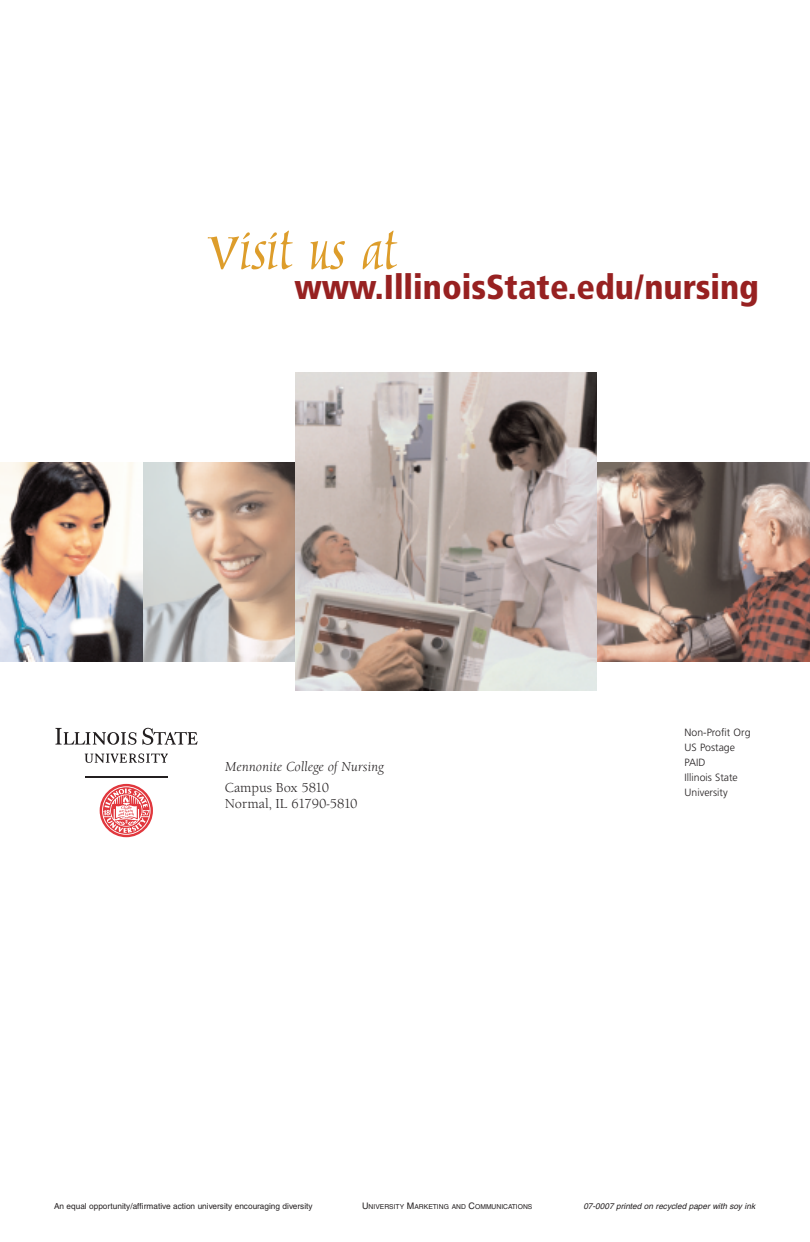
<style>
.page{position:relative;width:810px;height:1242px;background:#fff}
.page>*{position:absolute;margin:0;border:0;box-sizing:border-box;transform-origin:0 0}
.t1{font:69.75px "Marigold";color:#dd9d2b}
.t2{font:900 condensed 34.5px "Frutiger";color:#972121}
.t3{font:13.5px/16.2px "Berkeley Old ITC";color:#231f20}
.t4{font:italic 13.5px "Berkeley Old ITC";color:#231f20}
.t5{font:300 10.5px/15px "Frutiger";color:#231f20}
.t6{font:8.25px "Helvetica";color:#231f20}
.t7{font:italic 8.25px "Helvetica";color:#231f20}
.t8{font:6.75px "Helvetica";color:#231f20}
.s1{font-size:9px}
</style>
<div class="page">
<img style="left:597px;top:463px;width:213px;height:198px">
<img style="left:142px;top:463px;width:154px;height:198px">
<img style="left:296px;top:373px;width:301px;height:317px">
<hr style="left:85px;top:776px;width:82px;height:2px;background:#231f20">
<svg style="left:85px;top:753px;width:83px;height:10px"></svg>
<svg style="left:142px;top:728px;width:56px;height:17px"></svg>
<svg style="left:55px;top:728px;width:81px;height:17px"></svg>
<svg style="left:100px;top:784px;width:53px;height:53px"></svg>
<img style="left:0;top:463px;width:142px;height:198px">
<h1 class="t1" style="left:207px;top:204px;width:192px">Visit us at</h1>
<h2 class="t2" style="left:294px;top:273px;width:466px">www.IllinoisState.edu/nursing</h2>
<h3 class="t4" style="left:225px;top:761px;width:161px">Mennonite College of Nursing</h3>
<h3 class="t3" style="left:225px;top:781px;width:134px">Campus Box 5810<br>Normal, IL 61790-5810</h3>
<p class="t5" style="left:685px;top:726px;width:68px">Non-Profit Org<br>US Postage<br>PAID<br>Illinois State<br>University</p>
<p class="t6" style="left:54px;top:1204px;width:260px">An equal opportunity/affirmative action university encouraging diversity</p>
<p class="t8" style="left:362px;top:1205px;width:172px"><span class="s1">U</span>NIVERSITY <span class="s1">M</span>ARKETING AND <span class="s1">C</span>OMMUNICATIONS</p>
<p class="t7" style="left:583px;top:1204px;width:173px">07-0007 printed on recycled paper with soy ink</p>
</div>
